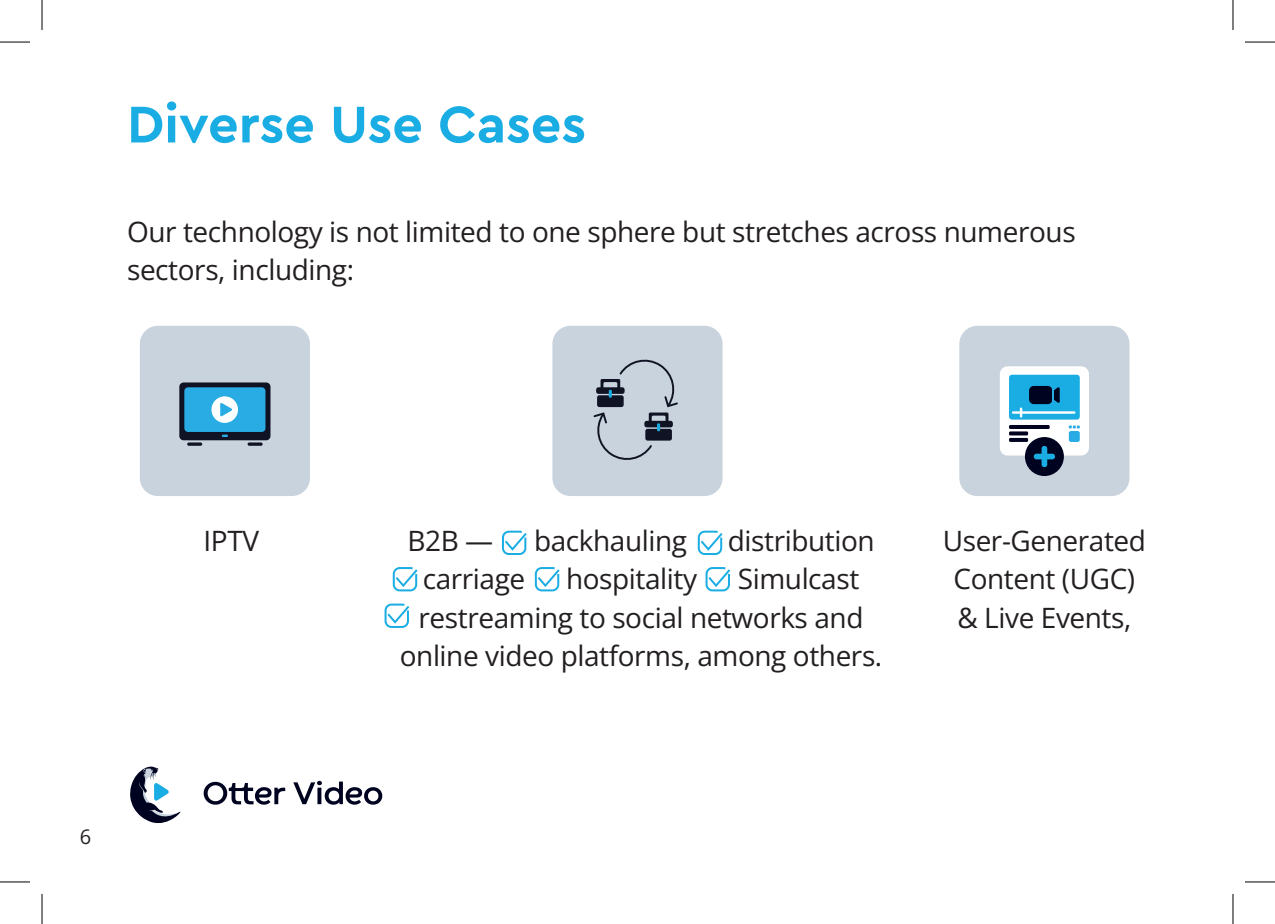
<style>
.page{position:relative;width:1275px;height:924px;background:#fff}
.page>*{position:absolute;margin:0;border:0;box-sizing:border-box;transform-origin:0 0}
.t1{font:700 54px "Cera Pro";color:#1aade4}
.t2{font:28px/38px "Open Sans";letter-spacing:-.015em;color:#231f20}
.t3{font:20px "Open Sans";color:#231f20}
</style>
<div class="page">
<svg style="left:204px;top:781px;width:81px;height:23px"></svg>
<svg style="left:293px;top:780px;width:89px;height:24px"></svg>
<svg style="left:130px;top:766px;width:51px;height:58px"></svg>
<div style="left:140px;top:325px;width:170px;height:171px;background:#c8d3dd;border-radius:18px"></div>
<div style="left:179px;top:382px;width:91px;height:58px;background:#0f1323;border-radius:4px"></div>
<div style="left:184px;top:387px;width:81px;height:45px;background:#28ace3;border-radius:4px"></div>
<svg style="left:223px;top:434px;width:4px;height:3px"></svg>
<hr style="left:187px;top:442px;width:15px;height:3px;background:#0f1323;border-radius:2px">
<hr style="left:248px;top:442px;width:15px;height:3px;background:#0f1323;border-radius:2px">
<div style="left:211px;top:396px;width:27px;height:26px;background:#fff;border-radius:50%"></div>
<svg style="left:220px;top:403px;width:12px;height:13px"></svg>
<div style="left:552px;top:325px;width:170px;height:171px;background:#c8d3dd;border-radius:18px"></div>
<svg style="left:593px;top:359px;width:85px;height:101px"></svg>
<div style="left:959px;top:325px;width:170px;height:171px;background:#c8d3dd;border-radius:18px"></div>
<div style="left:999px;top:366px;width:90px;height:89px;background:#fff;border-radius:8px"></div>
<div style="left:1025px;top:437px;width:39px;height:39px;background:#00031f;border-radius:50%"></div>
<div style="left:1041px;top:445px;width:6px;height:22px;background:#1aade4;border-radius:3px"></div>
<div style="left:1033px;top:453px;width:22px;height:6px;background:#1aade4;border-radius:3px"></div>
<div style="left:1009px;top:374px;width:70px;height:45px;background:#1aade4;border-radius:3px"></div>
<div style="left:1068px;top:431px;width:11px;height:10px;background:#28ace3;border-radius:2px"></div>
<hr style="left:1009px;top:425px;width:40px;height:4px;background:#00031f">
<svg style="left:1009px;top:431px;width:19px;height:4px"></svg>
<svg style="left:1009px;top:437px;width:19px;height:4px"></svg>
<hr style="left:1013px;top:411px;width:61px;height:2px;background:#fff">
<svg style="left:1020px;top:408px;width:2px;height:8px"></svg>
<svg style="left:1068px;top:425px;width:11px;height:3px"></svg>
<div style="left:1029px;top:386px;width:23px;height:18px;background:#00031f;border-radius:5px"></div>
<svg style="left:1050px;top:387px;width:9px;height:16px"></svg>
<svg style="left:501px;top:530px;width:26px;height:25px"></svg>
<svg style="left:697px;top:530px;width:26px;height:25px"></svg>
<svg style="left:392px;top:567px;width:26px;height:25px"></svg>
<svg style="left:534px;top:567px;width:26px;height:25px"></svg>
<svg style="left:705px;top:567px;width:26px;height:25px"></svg>
<svg style="left:384px;top:603px;width:26px;height:25px"></svg>
<hr style="left:0;top:42px;width:30px;height:1px;background:#000">
<hr style="left:1245px;top:42px;width:30px;height:1px;background:#000">
<hr style="left:0;top:881px;width:30px;height:1px;background:#000">
<hr style="left:1245px;top:881px;width:30px;height:1px;background:#000">
<hr style="left:42px;top:0;width:1px;height:30px;background:#000">
<hr style="left:42px;top:893px;width:1px;height:30px;background:#000">
<hr style="left:1232px;top:0;width:1px;height:30px;background:#000">
<hr style="left:1232px;top:893px;width:1px;height:30px;background:#000">
<h1 class="t1" style="left:127px;top:88px;width:460px">Diverse Use Cases</h1>
<p class="t2" style="left:127px;top:212px;width:950px">Our technology is not limited to one sphere but stretches across numerous sectors, including:</p>
<p class="t3" style="left:80px;top:822px;width:13px">6</p>
<p class="t2" style="left:203px;top:521px;width:57px">IPTV</p>
<p class="t2" style="left:942px;top:521px;width:205px;text-align:center">User-Generated<br>Content (UGC) &amp; Live Events,</p>
<p class="t2" style="left:407px;top:521px;width:87px">B2B —</p>
<p class="t2" style="left:534px;top:521px;width:154px">backhauling</p>
<p class="t2" style="left:728px;top:521px;width:148px">distribution</p>
<p class="t2" style="left:423px;top:559px;width:104px">carriage</p>
<p class="t2" style="left:566px;top:559px;width:132px">hospitality</p>
<p class="t2" style="left:738px;top:559px;width:123px">Simulcast</p>
<p class="t2" style="left:418px;top:597px;width:446px">restreaming to social networks and</p>
<p class="t2" style="left:400px;top:635px;width:484px">online video platforms, among others.</p>
</div>
